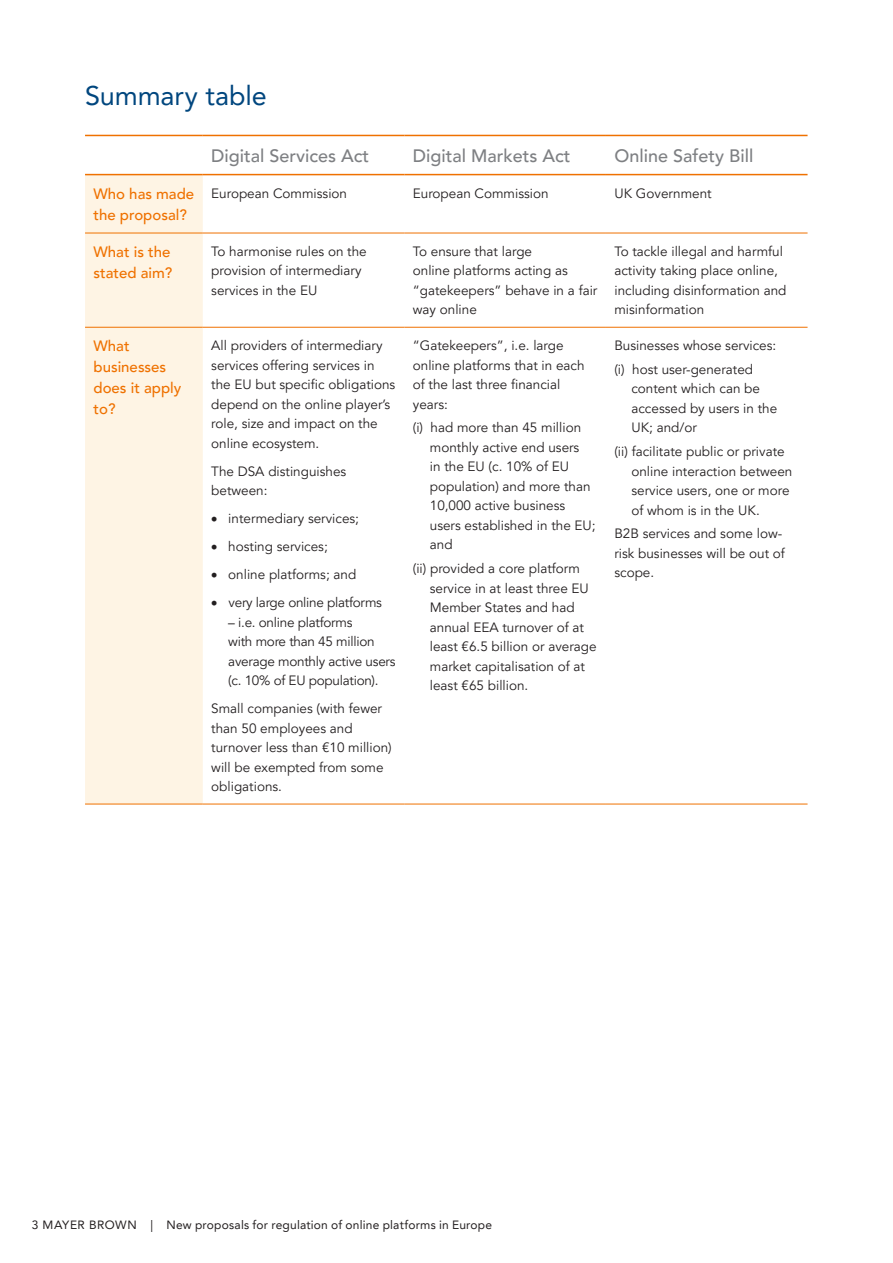
<style>
.page{position:relative;width:893px;height:1263px;background:#fff}
.page>*{position:absolute;margin:0;border:0;box-sizing:border-box;transform-origin:0 0}
.Subhead_L1{font:27px "Avenir LT Pro";letter-spacing:-.005em;color:#00467e}
.Body_Text{font:500 18px "Avenir LT Pro";color:#7e8083}
.Body_Text-2{font:500 15px/21px "Avenir LT Pro";color:#ef7100}
.Body_Text-3{font:13.5px/19.5px "Avenir LT Pro";color:#231f20}
.Body_Text-4{font:13.5px/19.5px "Avenir LT Pro";letter-spacing:-.02em;color:#231f20}
.t1{font:12px "Avenir LT Pro";letter-spacing:.015em;color:#231f20}
</style>
<div class="page">
<div style="left:85px;top:175px;width:118px;height:629px;background:#fef4e4"></div>
<hr style="left:85px;top:135px;width:118px;height:1px;background:#ef7100">
<hr style="left:203px;top:135px;width:201px;height:1px;background:#ef7100">
<hr style="left:404px;top:135px;width:202px;height:1px;background:#ef7100">
<hr style="left:606px;top:135px;width:201px;height:1px;background:#ef7100">
<hr style="left:85px;top:174px;width:118px;height:1px;background:#ef7100">
<hr style="left:203px;top:174px;width:201px;height:1px;background:#ef7100">
<hr style="left:404px;top:174px;width:202px;height:1px;background:#ef7100">
<hr style="left:606px;top:174px;width:201px;height:1px;background:#ef7100">
<hr style="left:203px;top:233px;width:201px;height:1px;background:#ef7100">
<hr style="left:404px;top:233px;width:202px;height:1px;background:#ef7100">
<hr style="left:606px;top:233px;width:201px;height:1px;background:#ef7100">
<hr style="left:85px;top:327px;width:118px;height:1px;background:#ef7100">
<hr style="left:203px;top:327px;width:201px;height:1px;background:#ef7100">
<hr style="left:404px;top:327px;width:202px;height:1px;background:#ef7100">
<hr style="left:606px;top:327px;width:201px;height:1px;background:#ef7100">
<hr style="left:203px;top:804px;width:201px;height:1px;background:#ef7100">
<hr style="left:404px;top:804px;width:202px;height:1px;background:#ef7100">
<hr style="left:606px;top:804px;width:201px;height:1px;background:#ef7100">
<hr style="left:85px;top:233px;width:118px;height:1px;background:#ef7100">
<hr style="left:85px;top:804px;width:118px;height:1px;background:#ef7100">
<p class="Subhead_L1" style="left:85px;top:80px;width:183px">Summary table</p>
<p class="Body_Text" style="left:211px;top:145px;width:159px">Digital Services Act</p>
<p class="Body_Text" style="left:413px;top:145px;width:159px">Digital Markets Act</p>
<p class="Body_Text" style="left:614px;top:145px;width:140px">Online Safety Bill</p>
<p class="Body_Text-2" style="left:94px;top:184px;width:102px">Who has made the proposal?</p>
<p class="Body_Text-3" style="left:211px;top:184px;width:137px">European Commission</p>
<p class="Body_Text-3" style="left:413px;top:184px;width:137px">European Commission</p>
<p class="Body_Text-3" style="left:614px;top:184px;width:99px">UK Government</p>
<p class="Body_Text-2" style="left:94px;top:242px;width:80px">What is the stated aim?</p>
<p class="Body_Text-3" style="left:211px;top:242px;width:157px">To harmonise rules on the provision of intermediary services in the EU</p>
<p class="Body_Text-3" style="left:413px;top:242px;width:186px">To ensure that large<br>online platforms acting as “gatekeepers” behave in a fair way online</p>
<p class="Body_Text-3" style="left:614px;top:242px;width:174px">To tackle illegal and harmful activity taking place online, including disinformation and misinformation</p>
<p class="Body_Text-2" style="left:94px;top:336px;width:89px">What businesses does it apply to?</p>
<p class="Body_Text-3" style="left:211px;top:336px;width:186px">All providers of intermediary services offering services in the EU but specific obligations depend on the online player’s role, size and impact on the online ecosystem.</p>
<p class="Body_Text-3" style="left:211px;top:462px;width:137px">The DSA distinguishes between:</p>
<p class="Body_Text-3" style="left:211px;top:509px;width:149px">• intermediary services;</p>
<p class="Body_Text-3" style="left:211px;top:537px;width:118px">• hosting services;</p>
<p class="Body_Text-3" style="left:211px;top:565px;width:147px">• online platforms; and</p>
<p class="Body_Text-4" style="left:211px;top:593px;width:172px">• very large online platforms</p>
<p class="Body_Text-4" style="left:228px;top:613px;width:169px">– i.e. online platforms<br>with more than 45 million average monthly active users (c. 10% of EU population).</p>
<p class="Body_Text-3" style="left:211px;top:699px;width:182px">Small companies (with fewer than 50 employees and turnover less than €10 million) will be exempted from some obligations.</p>
<p class="Body_Text-3" style="left:413px;top:336px;width:173px">“Gatekeepers”, i.e. large online platforms that in each of the last three financial years:</p>
<p class="Body_Text-3" style="left:430px;top:418px;width:167px;text-indent:-17px">(i) had more than 45 million monthly active end users<br>in the EU (c. 10% of EU population) and more than<br>10,000 active business users established in the EU; and</p>
<p class="Body_Text-3" style="left:430px;top:559px;width:168px;text-indent:-17px">(ii) provided a core platform service in at least three EU<br>Member States and had annual EEA turnover of at least €6.5 billion or average market capitalisation of at least €65 billion.</p>
<p class="Body_Text-3" style="left:614px;top:336px;width:163px">Businesses whose services:</p>
<p class="Body_Text-3" style="left:631px;top:360px;width:147px;text-indent:-17px">(i) host user-generated content which can be accessed by users in the<br>UK; and/or</p>
<p class="Body_Text-3" style="left:631px;top:442px;width:162px;text-indent:-17px">(ii) facilitate public or private online interaction between service users, one or more of whom is in the UK.</p>
<p class="Body_Text-3" style="left:614px;top:524px;width:172px">B2B services and some low&shy;risk businesses will be out of scope.</p>
<p class="t1" style="left:32px;top:1217px;width:462px">3 MAYER BROWN | New proposals for regulation of online platforms in Europe</p>
</div>
